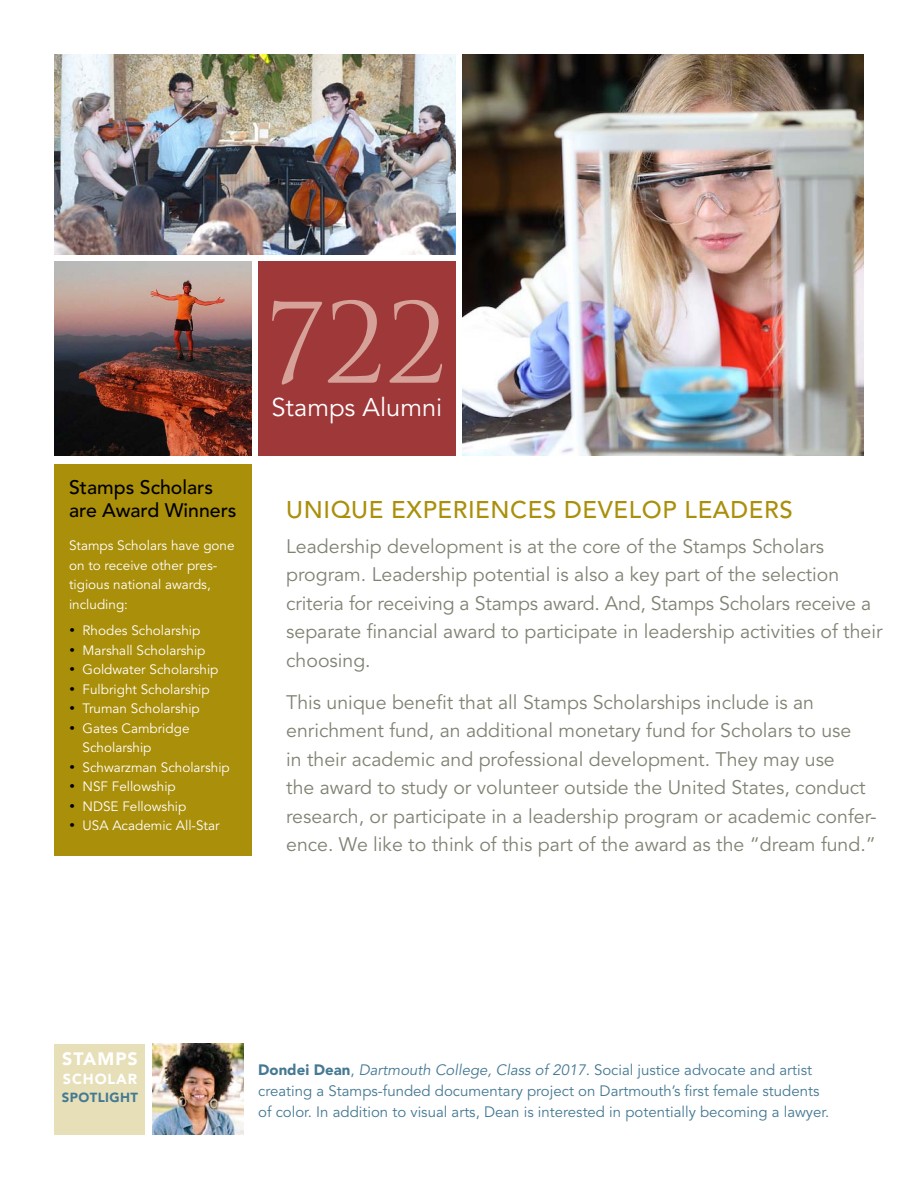
<style>
.page{position:relative;width:918px;height:1188px;background:#fff}
.page>*{position:absolute;margin:0;border:0;box-sizing:border-box;transform-origin:0 0}
.t1{font:108px "Trajan Pro";color:#d6a198}
.t2{font:25.5px "Avenir LT Std";color:#fff}
.t3{font:500 24px "Avenir LT Std";letter-spacing:.025em;color:#aa8f0a}
.t4{font:19.5px/28.5px "Avenir LT Std";color:#818174}
.t5{font:500 19.5px/23.4px "Avenir LT Std";color:#000}
.t6{font:900 17.85px "Avenir LT Std";letter-spacing:.06em;color:#fff}
.t7{font:15px/21px "Avenir LT Std";color:#457993}
.t8{font:900 14.4px "Avenir LT Std";letter-spacing:.06em;color:#fff}
.t9{font:13.5px/19.5px "Avenir LT Std";color:#fff}
.t10{font:900 13.2px "Avenir LT Std";letter-spacing:.03em;color:#457993}
.s1{color:#000}
.s2{font-weight:900}
.s3{font-style:italic}
</style>
<div class="page">
<img style="left:462px;top:54px;width:402px;height:402px">
<img style="left:54px;top:54px;width:402px;height:201px">
<div style="left:258px;top:262px;width:198px;height:194px;background:#9f3839"></div>
<img style="left:54px;top:262px;width:198px;height:193px">
<div style="left:54px;top:464px;width:197px;height:391px;background:#aa8f0a"></div>
<img style="left:153px;top:1044px;width:91px;height:91px">
<div style="left:54px;top:1044px;width:91px;height:91px;background:#e6dfb8"></div>
<p class="t5" style="left:69px;top:476px;width:169px">STAMPS SCHOLARS<br>ARE AWARD WINNERS</p>
<p class="t9" style="left:69px;top:536px;width:167px">Stamps Scholars have gone on to receive other pres&shy;tigious national awards, including:</p>
<p class="t9" style="left:69px;top:621px;width:133px"><span class="s1">•</span> Rhodes Scholarship</p>
<p class="t9" style="left:69px;top:641px;width:138px"><span class="s1">•</span> Marshall Scholarship</p>
<p class="t9" style="left:69px;top:660px;width:151px"><span class="s1">•</span> Goldwater Scholarship</p>
<p class="t9" style="left:69px;top:680px;width:142px"><span class="s1">•</span> Fulbright Scholarship</p>
<p class="t9" style="left:69px;top:699px;width:132px"><span class="s1">•</span> Truman Scholarship</p>
<p class="t9" style="left:83px;top:719px;width:108px;text-indent:-14px"><span class="s1">•</span> Gates Cambridge<br>Scholarship</p>
<p class="t9" style="left:69px;top:758px;width:162px"><span class="s1">•</span> Schwarzman Scholarship</p>
<p class="t9" style="left:69px;top:777px;width:108px"><span class="s1">•</span> NSF Fellowship</p>
<p class="t9" style="left:69px;top:797px;width:119px"><span class="s1">•</span> NDSE Fellowship</p>
<p class="t9" style="left:69px;top:816px;width:152px"><span class="s1">•</span> USA Academic All-Star</p>
<h1 class="t1" style="left:263px;top:275px;width:185px">722</h1>
<h2 class="t2" style="left:271px;top:392px;width:172px">Stamps Alumni</h2>
<p class="t3" style="left:286px;top:495px;width:505px">UNIQU E EXPERI ENCES DEVELOP LEADERS</p>
<p class="t4" style="left:286px;top:532px;width:598px">Leadership development is at the core of the Stamps Scholars program. Leadership potential is also a key part of the selection criteria for receiving a Stamps award. And, Stamps Scholars receive a separate financial award to participate in leadership activities of their choosing.</p>
<p class="t4" style="left:286px;top:689px;width:592px">This unique benefit that all Stamps Scholarships include is an enrichment fund, an additional monetary fund for Scholars to use<br>in their academic and professional development. They may use<br>the award to study or volunteer outside the United States, conduct research, or participate in a leadership program or academic confer&shy;ence. We like to think of this part of the award as the “dream fund.”</p>
<p class="t6" style="left:62px;top:1048px;width:77px">STAMPS</p>
<p class="t8" style="left:63px;top:1070px;width:76px">Scholar</p>
<p class="t10" style="left:62px;top:1089px;width:75px">Spotlight</p>
<p class="t7" style="left:258px;top:1059px;width:573px"><span class="s2">Dondei Dean</span>, <span class="s3">Dartmouth College, Class of 2017.</span> Social justice advocate and artist creating a Stamps-funded documentary project on Dartmouth’s first female students of color. In addition to visual arts, Dean is interested in potentially becoming a lawyer.</p>
</div>
